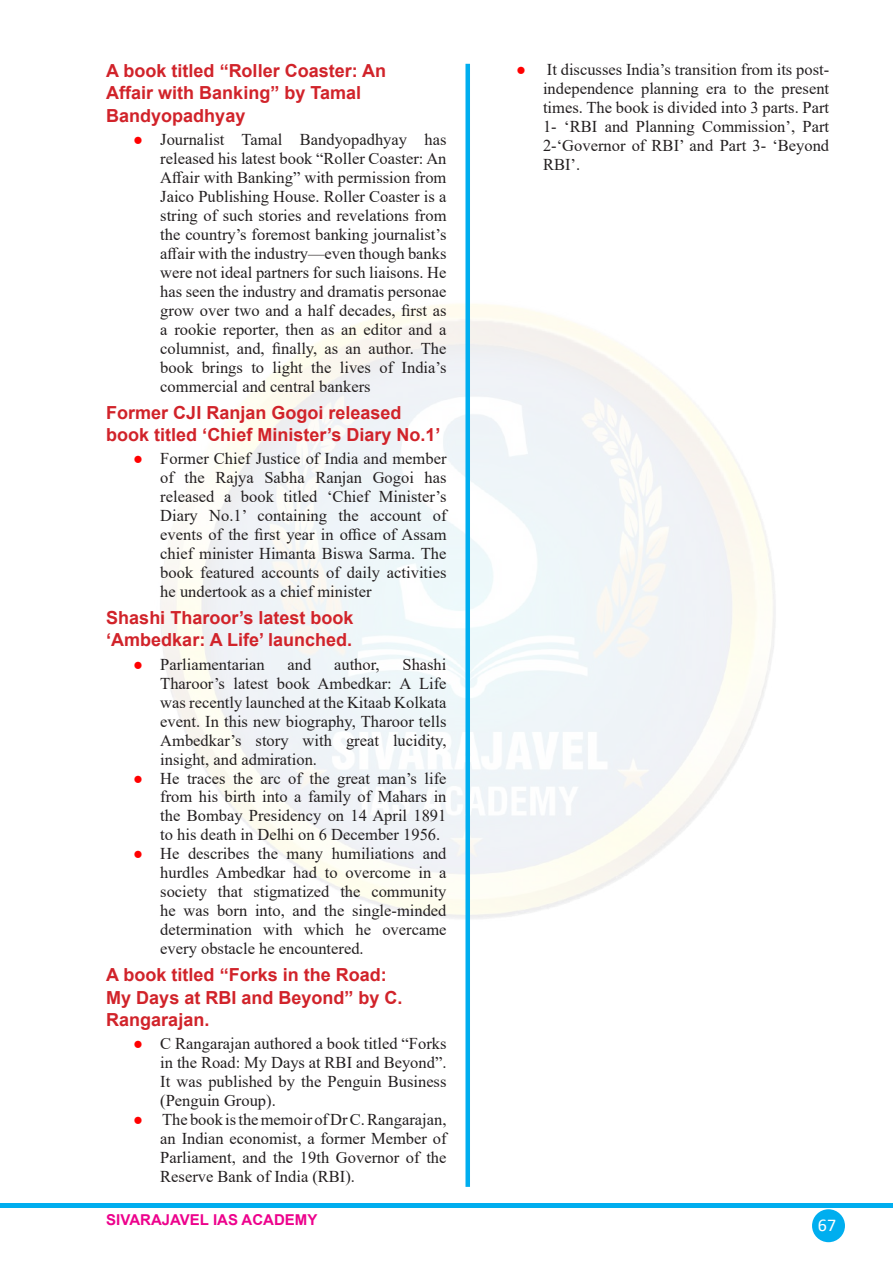
<style>
.page{position:relative;width:893px;height:1263px;background:#fff}
.page>*{position:absolute;margin:0;border:0;box-sizing:border-box;transform-origin:0 0}
.t1{font:700 18px/22.5px "Arial";color:#d1232a}
.t2{font:18px "Calibri";color:#fff}
.t3{font:16.5px/18.9px "Times New Roman";color:#231f20;text-align:justify}
.t4{font:700 15px "Arial";color:#ed028c}
.s1{color:#f00}
</style>
<div class="page">
<div style="left:812px;top:1209px;width:33px;height:33px;background:#00aeef;border-radius:50%"></div>
<hr style="left:0;top:1204px;width:893px;height:4px;background:#00aeef">
<div style="left:465px;top:64px;width:5px;height:1123px;background:#00aeef"></div>
<p class="t1" style="left:106px;top:60px;width:281px">A book titled “Roller Coaster: An<br>Affair with Banking” by Tamal<br>Bandyopadhyay</p>
<p class="t3" style="left:160px;top:130px;width:288px;text-indent:-27px"><span class="s1">●</span> Journalist Tamal Bandyopadhyay has released his latest book “Roller Coaster: An Affair with Banking” with permission from Jaico Publishing House. Roller Coaster is a string of such stories and revelations from the country’s foremost banking journalist’s affair with the industry—even though banks were not ideal partners for such liaisons. He has seen the industry and dramatis personae grow over two and a half decades, first as a rookie reporter, then as an editor and a columnist, and, finally, as an author. The book brings to light the lives of India’s commercial and central bankers</p>
<p class="t1" style="left:106px;top:401px;width:336px">Former CJI Ranjan Gogoi released book titled ‘Chief Minister’s Diary No.1’</p>
<p class="t3" style="left:160px;top:449px;width:288px;text-indent:-27px"><span class="s1">●</span> Former Chief Justice of India and member of the Rajya Sabha Ranjan Gogoi has released a book titled ‘Chief Minister’s Diary No.1’ containing the account of events of the first year in office of Assam chief minister Himanta Biswa Sarma. The book featured accounts of daily activities he undertook as a chief minister</p>
<p class="t1" style="left:106px;top:606px;width:249px">Shashi Tharoor’s latest book ‘Ambedkar: A Life’ launched.</p>
<p class="t3" style="left:133px;top:654px;width:133px"><span class="s1">●</span> Parliamentarian</p>
<p class="t3" style="left:288px;top:654px;width:25px">and</p>
<p class="t3" style="left:334px;top:654px;width:47px">author,</p>
<p class="t3" style="left:160px;top:654px;width:288px;text-indent:242px">Shashi Tharoor’s latest book Ambedkar: A Life was recently launched at the Kitaab Kolkata event. In this new biography, Tharoor tells Ambedkar’s story with great lucidity, insight, and admiration.</p>
<p class="t3" style="left:160px;top:768px;width:288px;text-indent:-27px"><span class="s1">●</span> He traces the arc of the great man’s life from his birth into a family of Mahars in the Bombay Presidency on 14 April 1891 to his death in Delhi on 6 December 1956.</p>
<p class="t3" style="left:160px;top:844px;width:288px;text-indent:-27px"><span class="s1">●</span> He describes the many humiliations and hurdles Ambedkar had to overcome in a society that stigmatized the community he was born into, and the single-minded determination with which he overcame every obstacle he encountered.</p>
<p class="t1" style="left:106px;top:964px;width:298px">A book titled “Forks in the Road:<br>My Days at RBI and Beyond” by C.<br>Rangarajan.</p>
<p class="t3" style="left:160px;top:1034px;width:288px;text-indent:-27px"><span class="s1">●</span> C Rangarajan authored a book titled “Forks in the Road: My Days at RBI and Beyond”.<br>It was published by the Penguin Business (Penguin Group).</p>
<p class="t3" style="left:160px;top:1110px;width:288px;text-indent:-27px"><span class="s1">●</span> The book is the memoir of Dr C. Rangarajan, an Indian economist, a former Member of Parliament, and the 19th Governor of the Reserve Bank of India (RBI).</p>
<p class="t4" style="left:106px;top:1209px;width:213px">SIVARAJAVEL IAS ACADEMY</p>
<p class="t3" style="left:543px;top:60px;width:288px;text-indent:-27px"><span class="s1">●</span> It discusses India’s transition from its post&shy;independence planning era to the present times. The book is divided into 3 parts. Part 1- ‘RBI and Planning Commission’, Part 2-‘Governor of RBI’ and Part 3- ‘Beyond RBI’.</p>
<p class="t2" style="left:818px;top:1212px;width:20px">67</p>
</div>
